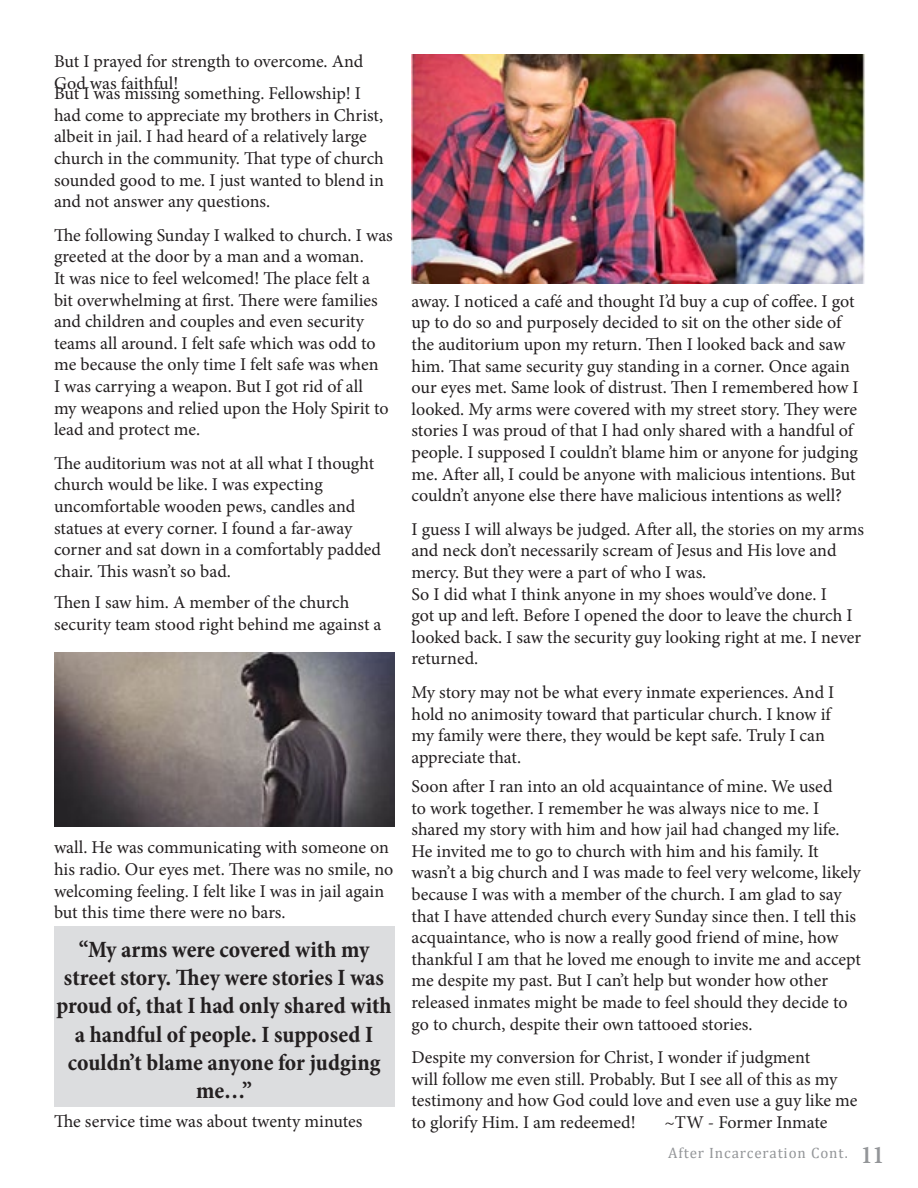
<style>
.page{position:relative;width:918px;height:1188px;background:#fff}
.page>*{position:absolute;margin:0;border:0;box-sizing:border-box;transform-origin:0 0}
.t1{font:25.5px "Minion Pro Semibold Cn Capt";color:#939598}
.t2{font:700 condensed 23.55px/28.2px "Minion Pro";letter-spacing:-.005em;color:#231f20;text-align:center}
.t3{font:18px/21.6px "Minion Pro";letter-spacing:-.005em;color:#231f20}
.Right{font:15px "Cambria";letter-spacing:.06em;color:#939598}
</style>
<div class="page">
<div style="left:54px;top:926px;width:340px;height:181px;background:#dcdddf"></div>
<img style="left:54px;top:653px;width:340px;height:174px">
<img style="left:412px;top:54px;width:454px;height:229px">
<p class="t3" style="left:54px;top:51px;width:311px">But I prayed for strength to overcome. And<br>God was faithful!</p>
<p class="t3" style="left:54px;top:83px;width:331px">But I was missing something. Fellowship! I had come to appreciate my brothers in Christ, albeit in jail. I had heard of a relatively large church in the community. That type of church sounded good to me. I just wanted to blend in and not answer any questions.</p>
<p class="t3" style="left:54px;top:224px;width:340px">The following Sunday I walked to church. I was greeted at the door by a man and a woman.<br>It was nice to feel welcomed! The place felt a bit overwhelming at first. There were families and children and couples and even security teams all around. I felt safe which was odd to me because the only time I felt safe was when<br>I was carrying a weapon. But I got rid of all<br>my weapons and relied upon the Holy Spirit to lead and protect me.</p>
<p class="t3" style="left:54px;top:452px;width:329px">The auditorium was not at all what I thought church would be like. I was expecting uncomfortable wooden pews, candles and statues at every corner. I found a far-away corner and sat down in a comfortably padded chair. This wasn’t so bad.</p>
<p class="t3" style="left:54px;top:592px;width:329px">Then I saw him. A member of the church security team stood right behind me against a</p>
<p class="t3" style="left:54px;top:837px;width:341px">wall. He was communicating with someone on his radio. Our eyes met. There was no smile, no welcoming feeling. I felt like I was in jail again but this time there were no bars.</p>
<p class="t2" style="left:57px;top:935px;width:337px">“My arms were covered with my street story. They were stories I was proud of, that I had only shared with a handful of people. I supposed I couldn’t blame anyone for judging me…”</p>
<p class="t3" style="left:54px;top:1110px;width:310px">The service time was about twenty minutes</p>
<p class="t3" style="left:411px;top:290px;width:449px">away. I noticed a café and thought I’d buy a cup of coffee. I got up to do so and purposely decided to sit on the other side of the auditorium upon my return. Then I looked back and saw him. That same security guy standing in a corner. Once again our eyes met. Same look of distrust. Then I remembered how I looked. My arms were covered with my street story. They were stories I was proud of that I had only shared with a handful of people. I supposed I couldn’t blame him or anyone for judging me. After all, I could be anyone with malicious intentions. But couldn’t anyone else there have malicious intentions as well?</p>
<p class="t3" style="left:411px;top:518px;width:454px">I guess I will always be judged. After all, the stories on my arms and neck don’t necessarily scream of Jesus and His love and mercy. But they were a part of who I was.</p>
<p class="t3" style="left:411px;top:583px;width:451px">So I did what I think anyone in my shoes would’ve done. I<br>got up and left. Before I opened the door to leave the church I looked back. I saw the security guy looking right at me. I never returned.</p>
<p class="t3" style="left:411px;top:682px;width:424px">My story may not be what every inmate experiences. And I hold no animosity toward that particular church. I know if my family were there, they would be kept safe. Truly I can appreciate that.</p>
<p class="t3" style="left:411px;top:775px;width:451px">Soon after I ran into an old acquaintance of mine. We used<br>to work together. I remember he was always nice to me. I shared my story with him and how jail had changed my life.<br>He invited me to go to church with him and his family. It wasn’t a big church and I was made to feel very welcome, likely because I was with a member of the church. I am glad to say that I have attended church every Sunday since then. I tell this acquaintance, who is now a really good friend of mine, how thankful I am that he loved me enough to invite me and accept me despite my past. But I can’t help but wonder how other released inmates might be made to feel should they decide to go to church, despite their own tattooed stories.</p>
<p class="t3" style="left:411px;top:1047px;width:448px">Despite my conversion for Christ, I wonder if judgment<br>will follow me even still. Probably. But I see all of this as my testimony and how God could love and even use a guy like me to glorify Him. I am redeemed!</p>
<p class="t3" style="left:664px;top:1111px;width:165px">~TW - Former Inmate</p>
<p class="Right" style="left:668px;top:1144px;width:181px">After Incarceration Cont.</p>
<h1 class="t1" style="left:861px;top:1137px;width:25px">11</h1>
</div>
